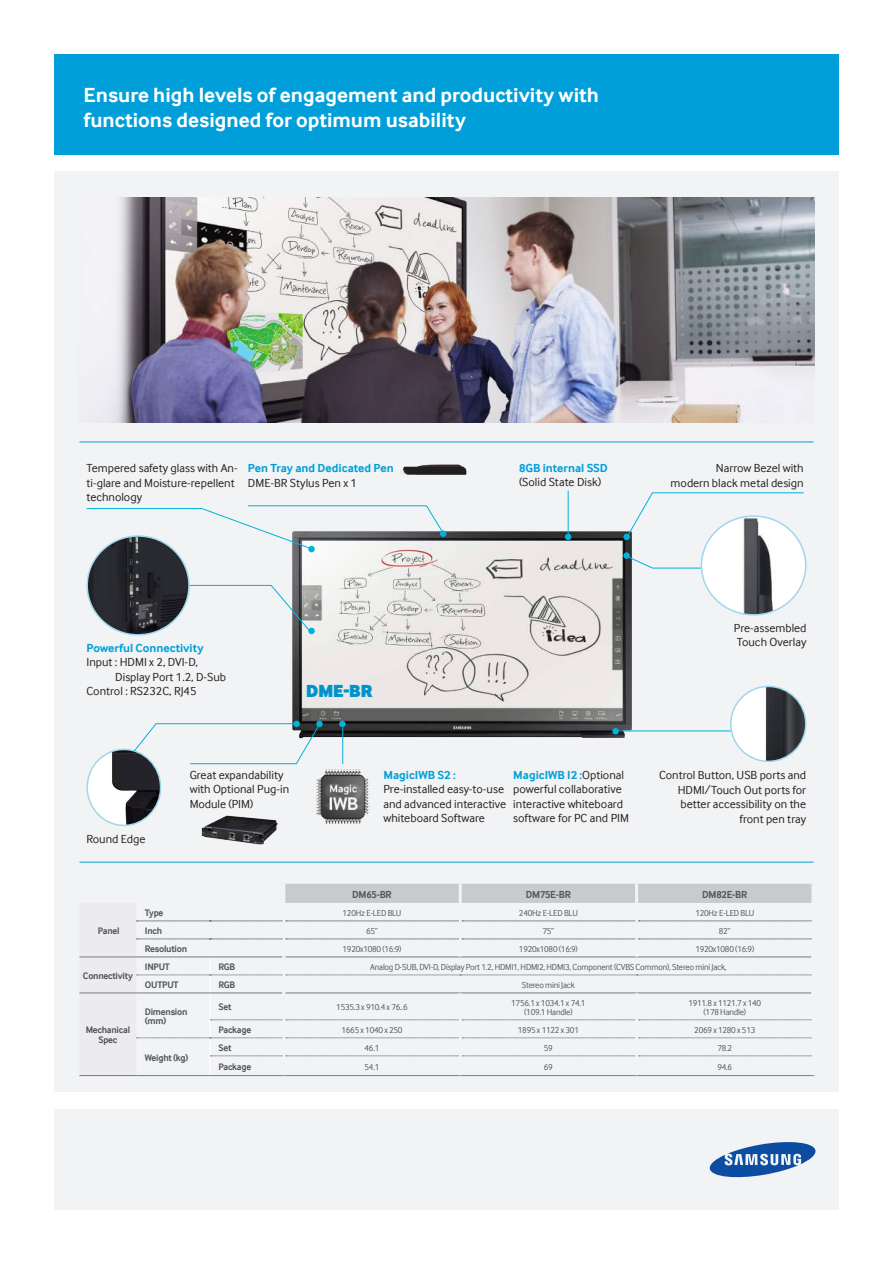
<style>
.page{position:relative;width:893px;height:1263px;background:#fff}
.page>*{position:absolute;margin:0;border:0;box-sizing:border-box;transform-origin:0 0}
.t1{font:700 21px/25.2px "Samsung Inter Face";color:#fff}
.t2{font:900 18px "Samsung Inter Face";color:#0094ca}
.t3{font:12px/14.4px "Samsung Inter Face";color:#231f20}
.t4{font:700 12px "Samsung Inter Face";color:#009fda}
.t5{font:700 10.5px "Samsung Inter Face";letter-spacing:-.025em;color:#57585a;scale:.95 1}
.t6{font:700 9.75px/9.8px "Samsung Inter Face";letter-spacing:-.025em;color:#57585a;text-align:center;scale:.95 1}
.t7{font:9px/9px "Samsung Inter Face";letter-spacing:-.025em;color:#57585a;text-align:center;scale:.95 1}
.s1{font-weight:700;color:#009fda}
</style>
<div class="page">
<div style="left:54px;top:1109px;width:785px;height:100px;background:#f2f3f4"></div>
<svg style="left:709px;top:1142px;width:107px;height:36px"></svg>
<div style="left:54px;top:54px;width:785px;height:101px;background:#009fda"></div>
<div style="left:54px;top:172px;width:785px;height:920px;background:#f2f3f4"></div>
<svg style="left:79px;top:884px;width:732px;height:173px"></svg>
<hr style="left:79px;top:956px;width:57px;height:1px;background:#787a7d">
<hr style="left:136px;top:956px;width:74px;height:1px;background:#787a7d">
<hr style="left:210px;top:956px;width:72px;height:1px;background:#787a7d">
<hr style="left:285px;top:956px;width:175px;height:1px;background:#787a7d">
<hr style="left:460px;top:956px;width:177px;height:1px;background:#787a7d">
<hr style="left:637px;top:956px;width:174px;height:1px;background:#787a7d">
<hr style="left:79px;top:992px;width:57px;height:1px;background:#787a7d">
<hr style="left:136px;top:992px;width:74px;height:1px;background:#787a7d">
<hr style="left:210px;top:992px;width:72px;height:1px;background:#787a7d">
<hr style="left:285px;top:992px;width:175px;height:1px;background:#787a7d">
<hr style="left:460px;top:992px;width:177px;height:1px;background:#787a7d">
<hr style="left:637px;top:992px;width:174px;height:1px;background:#787a7d">
<hr style="left:79px;top:1075px;width:57px;height:1px;background:#787a7d">
<hr style="left:136px;top:1075px;width:74px;height:1px;background:#787a7d">
<hr style="left:210px;top:1075px;width:74px;height:1px;background:#787a7d">
<hr style="left:284px;top:1075px;width:176px;height:1px;background:#787a7d">
<hr style="left:460px;top:1075px;width:177px;height:1px;background:#787a7d">
<hr style="left:637px;top:1075px;width:177px;height:1px;background:#787a7d">
<hr style="left:282px;top:884px;width:3px;height:19px;background:#f2f3f4">
<hr style="left:459px;top:884px;width:3px;height:19px;background:#f2f3f4">
<hr style="left:635px;top:884px;width:3px;height:19px;background:#f2f3f4">
<hr style="left:282px;top:903px;width:3px;height:18px;background:#f2f3f4">
<hr style="left:459px;top:903px;width:3px;height:18px;background:#f2f3f4">
<hr style="left:635px;top:903px;width:3px;height:18px;background:#f2f3f4">
<hr style="left:282px;top:921px;width:3px;height:18px;background:#f2f3f4">
<hr style="left:459px;top:921px;width:3px;height:18px;background:#f2f3f4">
<hr style="left:635px;top:921px;width:3px;height:18px;background:#f2f3f4">
<hr style="left:282px;top:939px;width:3px;height:18px;background:#f2f3f4">
<hr style="left:459px;top:939px;width:3px;height:17px;background:#f2f3f4">
<hr style="left:635px;top:939px;width:3px;height:17px;background:#f2f3f4">
<hr style="left:282px;top:957px;width:3px;height:18px;background:#f2f3f4">
<hr style="left:282px;top:975px;width:3px;height:18px;background:#f2f3f4">
<hr style="left:282px;top:993px;width:3px;height:27px;background:#f2f3f4">
<hr style="left:459px;top:993px;width:3px;height:27px;background:#f2f3f4">
<hr style="left:635px;top:993px;width:3px;height:27px;background:#f2f3f4">
<hr style="left:282px;top:1020px;width:3px;height:18px;background:#f2f3f4">
<hr style="left:459px;top:1020px;width:3px;height:18px;background:#f2f3f4">
<hr style="left:635px;top:1020px;width:3px;height:18px;background:#f2f3f4">
<hr style="left:282px;top:1038px;width:3px;height:18px;background:#f2f3f4">
<hr style="left:459px;top:1038px;width:3px;height:18px;background:#f2f3f4">
<hr style="left:635px;top:1038px;width:3px;height:18px;background:#f2f3f4">
<hr style="left:282px;top:1056px;width:3px;height:19px;background:#f2f3f4">
<hr style="left:459px;top:1056px;width:3px;height:19px;background:#f2f3f4">
<hr style="left:635px;top:1056px;width:3px;height:19px;background:#f2f3f4">
<img style="left:292px;top:507px;width:360px;height:254px">
<img style="left:201px;top:815px;width:77px;height:30px">
<img style="left:89px;top:549px;width:100px;height:86px">
<img style="left:316px;top:769px;width:53px;height:54px">
<img style="left:89px;top:749px;width:72px;height:76px">
<div style="left:86px;top:749px;width:75px;height:77px;border:2px solid #9fd7ec;border-radius:50%"></div>
<img style="left:701px;top:538px;width:105px;height:75px">
<img style="left:400px;top:464px;width:66px;height:11px">
<svg style="left:623px;top:552px;width:7px;height:7px"></svg>
<div style="left:623px;top:534px;width:7px;height:6px;background:#00b3da;border-radius:50%"></div>
<svg style="left:565px;top:534px;width:6px;height:6px"></svg>
<div style="left:440px;top:530px;width:6px;height:7px;background:#00b3da;border-radius:50%"></div>
<div style="left:308px;top:546px;width:7px;height:6px;background:#00b3da;border-radius:50%"></div>
<div style="left:308px;top:628px;width:7px;height:6px;background:#00b3da;border-radius:50%"></div>
<div style="left:293px;top:721px;width:7px;height:6px;background:#00b3da;border-radius:50%"></div>
<div style="left:316px;top:721px;width:7px;height:6px;background:#00b3da;border-radius:50%"></div>
<div style="left:339px;top:721px;width:7px;height:6px;background:#00b3da;border-radius:50%"></div>
<div style="left:612px;top:728px;width:7px;height:6px;background:#00b3da;border-radius:50%"></div>
<svg style="left:626px;top:492px;width:178px;height:46px"></svg>
<hr style="left:615px;top:730px;width:117px;height:1px;background:#00b3da">
<svg style="left:625px;top:555px;width:76px;height:14px"></svg>
<img style="left:731px;top:686px;width:75px;height:75px;border-radius:37px">
<div style="left:730px;top:686px;width:76px;height:76px;border:2px solid #9fd7ec;border-radius:50%"></div>
<hr style="left:568px;top:491px;width:1px;height:47px;background:#00b3da">
<svg style="left:86px;top:505px;width:359px;height:44px"></svg>
<svg style="left:189px;top:585px;width:123px;height:48px"></svg>
<svg style="left:133px;top:722px;width:188px;height:42px"></svg>
<hr style="left:342px;top:723px;width:1px;height:41px;background:#00b3da">
<hr style="left:79px;top:861px;width:734px;height:2px;background:#009fda">
<hr style="left:79px;top:441px;width:734px;height:2px;background:#009fda">
<img style="left:108px;top:197px;width:706px;height:225px">
<h1 class="t1" style="left:84px;top:82px;width:517px">Ensure high levels of engagement and productivity with functions designed for optimum usability</h1>
<p class="t3" style="left:86px;top:461px;width:153px">Tempered safety glass with An&shy;ti-glare and Moisture-repellent technology</p>
<p class="t4" style="left:248px;top:461px;width:147px">Pen Tray and Dedicated Pen</p>
<p class="t3" style="left:248px;top:476px;width:111px">DME-BR Stylus Pen x 1</p>
<p class="t4" style="left:519px;top:461px;width:90px">8GB internal SSD</p>
<p class="t3" style="left:519px;top:475px;width:84px">(Solid State Disk)</p>
<p class="t3" style="left:671px;top:461px;width:135px;text-align:right">Narrow Bezel with<br>modern black metal design</p>
<p class="t4" style="left:86px;top:641px;width:119px">Powerful Connectivity</p>
<p class="t3" style="left:86px;top:655px;width:113px">Input : HDMI x 2, DVI-D,</p>
<p class="t3" style="left:115px;top:669px;width:112px">Display Port 1.2, D-Sub</p>
<p class="t3" style="left:86px;top:684px;width:112px">Control : RS232C, RJ45</p>
<h2 class="t2" style="left:306px;top:680px;width:68px">DME-BR</h2>
<p class="t3" style="left:86px;top:831px;width:61px">Round Edge</p>
<p class="t3" style="left:190px;top:768px;width:101px">Great expandability with Optional Pug-in<br>Module (PIM)</p>
<p class="t4" style="left:383px;top:768px;width:74px">MagicIWB S2 :</p>
<p class="t3" style="left:513px;top:768px;width:117px"><span class="s1">MagicIWB I2 :</span>Optional powerful collaborative interactive whiteboard software for PC and PIM</p>
<p class="t3" style="left:383px;top:782px;width:124px">Pre-installed easy-to-use and advanced interactive whiteboard Software</p>
<p class="t3" style="left:734px;top:621px;width:74px">Pre-assembled<br>Touch Overlay</p>
<p class="t3" style="left:659px;top:768px;width:149px;text-align:right">Control Button, USB ports and<br>HDMI/Touch Out ports for better accessibility on the front pen tray</p>
<p class="t6" style="left:98px;top:926px;width:24px">Panel</p>
<p class="t6" style="left:83px;top:971px;width:54px">Connectivity</p>
<p class="t6" style="left:86px;top:1025px;width:48px">Mechanical<br>Spec</p>
<p class="t5" style="left:352px;top:888px;width:43px">DM65-BR</p>
<p class="t5" style="left:526px;top:888px;width:49px">DM75E-BR</p>
<p class="t5" style="left:702px;top:888px;width:49px">DM82E-BR</p>
<p class="t6" style="left:145px;top:907px;width:21px">Type</p>
<p class="t7" style="left:343px;top:908px;width:64px">120Hz E-LED BLU</p>
<p class="t7" style="left:519px;top:908px;width:64px">240Hz E-LED BLU</p>
<p class="t7" style="left:695px;top:908px;width:64px">120Hz E-LED BLU</p>
<p class="t6" style="left:145px;top:926px;width:20px">Inch</p>
<p class="t7" style="left:366px;top:926px;width:14px">65”</p>
<p class="t7" style="left:542px;top:926px;width:14px">75”</p>
<p class="t7" style="left:719px;top:926px;width:14px">82”</p>
<p class="t6" style="left:145px;top:944px;width:46px">Resolution</p>
<p class="t7" style="left:343px;top:944px;width:64px">1920x1080 (16:9)</p>
<p class="t7" style="left:519px;top:944px;width:64px">1920x1080 (16:9)</p>
<p class="t7" style="left:695px;top:944px;width:64px">1920x1080 (16:9)</p>
<p class="t6" style="left:145px;top:962px;width:28px">INPUT</p>
<p class="t6" style="left:218px;top:962px;width:19px">RGB</p>
<p class="t7" style="left:370px;top:962px;width:377px">Analog D-SUB, DVI-D, Display Port 1.2, HDMI1, HDMI2, HDMI3, Component (CVBS Common), Stereo mini Jack,</p>
<p class="t6" style="left:145px;top:980px;width:37px">OUTPUT</p>
<p class="t6" style="left:218px;top:980px;width:19px">RGB</p>
<p class="t7" style="left:522px;top:980px;width:57px">Stereo mini Jack</p>
<p class="t6" style="left:145px;top:1007px;width:46px;line-height:9px;text-align:left">Dimension (mm)</p>
<p class="t6" style="left:145px;top:1052px;width:47px">Weight (kg)</p>
<p class="t6" style="left:218px;top:1002px;width:15px">Set</p>
<p class="t7" style="left:336px;top:1003px;width:77px">1535.3 x 910.4 x 76..6</p>
<p class="t7" style="left:511px;top:998px;width:80px">1756.1 x 1034.1 x 74.1 (109.1 Handle)</p>
<p class="t7" style="left:688px;top:998px;width:78px">1911.8 x 1121.7 x 140 (178 Handle)</p>
<p class="t6" style="left:218px;top:1024px;width:36px">Package</p>
<p class="t7" style="left:341px;top:1025px;width:66px">1665 x 1040 x 250</p>
<p class="t7" style="left:518px;top:1025px;width:66px">1895 x 1122 x 301</p>
<p class="t7" style="left:694px;top:1025px;width:66px">2069 x 1280 x 513</p>
<p class="t6" style="left:218px;top:1042px;width:15px">Set</p>
<p class="t7" style="left:365px;top:1043px;width:17px">46.1</p>
<p class="t7" style="left:544px;top:1043px;width:11px">59</p>
<p class="t7" style="left:717px;top:1043px;width:17px">78.2</p>
<p class="t6" style="left:218px;top:1061px;width:36px">Package</p>
<p class="t7" style="left:365px;top:1062px;width:17px">54.1</p>
<p class="t7" style="left:544px;top:1062px;width:11px">69</p>
<p class="t7" style="left:717px;top:1062px;width:17px">94.6</p>
</div>
